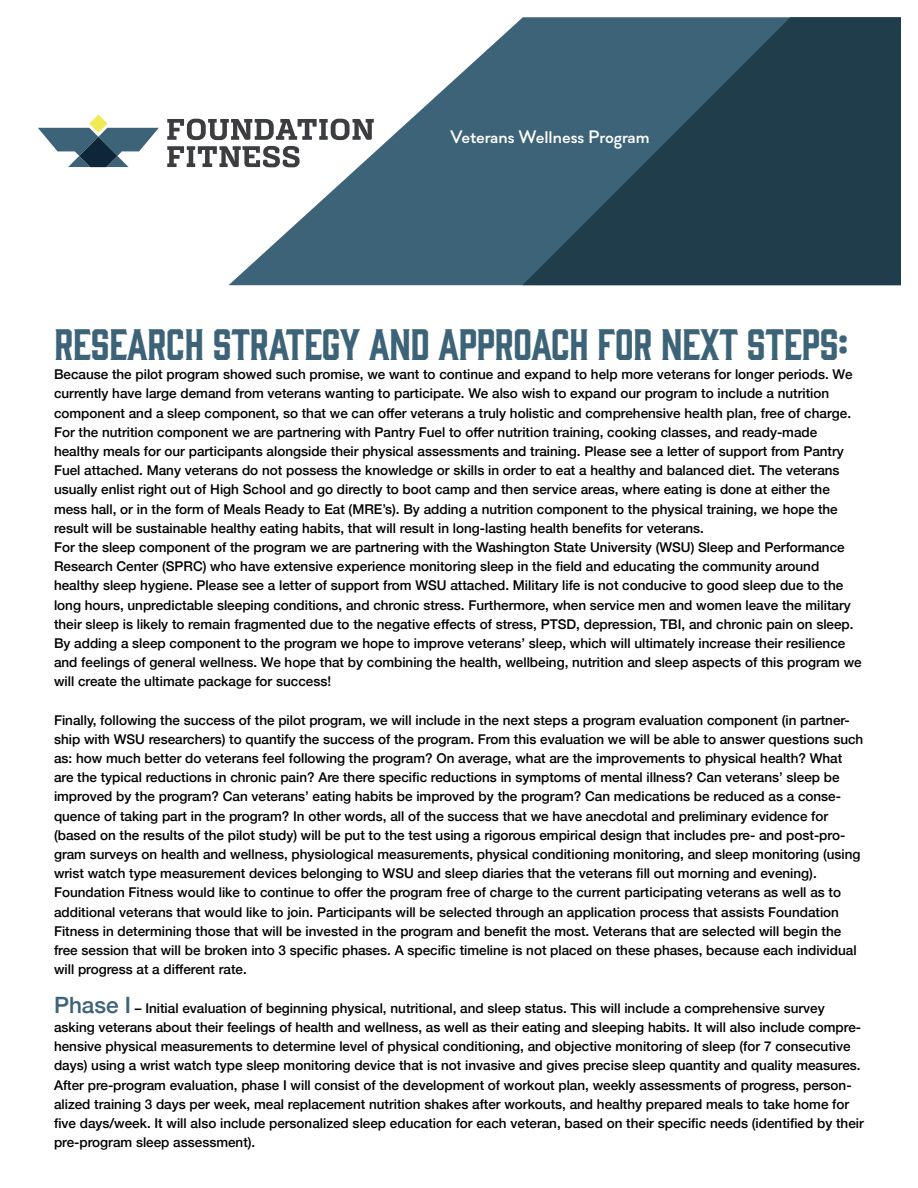
<style>
.page{position:relative;width:918px;height:1188px;background:#fff}
.page>*{position:absolute;margin:0;border:0;box-sizing:border-box;transform-origin:0 0}
.t1{font:40.5px "Gin";letter-spacing:-.02em;color:#3d6378}
.t2{font:500 18px "Soin Sans Pro";color:#fff}
.t3{font:500 13.5px/19.2px "Helvetica Neue";color:#000}
.s1{font-size:22.5px;color:#3d6378}
</style>
<div class="page">
<svg style="left:167px;top:119px;width:62px;height:21px"></svg>
<svg style="left:167px;top:146px;width:62px;height:21px"></svg>
<svg style="left:38px;top:114px;width:121px;height:53px"></svg>
<svg style="left:229px;top:18px;width:293px;height:267px;fill:#3d6378"></svg>
<svg style="left:522px;top:17px;width:379px;height:268px;background:#2a4a5b"></svg>
<h2 class="t2" style="left:450px;top:126px;width:201px">Veterans Wellness Program</h2>
<h1 class="t1" style="left:54px;top:316px;width:796px">RESEARCH STRATEGY AND APPROACH FOR NEXT STEPS:</h1>
<p class="t3" style="left:54px;top:364px;width:809px">Because the pilot program showed such promise, we want to continue and expand to help more veterans for longer periods. We currently have large demand from veterans wanting to participate. We also wish to expand our program to include a nutrition component and a sleep component, so that we can offer veterans a truly holistic and comprehensive health plan, free of charge.<br>For the nutrition component we are partnering with Pantry Fuel to offer nutrition training, cooking classes, and ready-made healthy meals for our participants alongside their physical assessments and training. Please see a letter of support from Pantry Fuel attached. Many veterans do not possess the knowledge or skills in order to eat a healthy and balanced diet. The veterans usually enlist right out of High School and go directly to boot camp and then service areas, where eating is done at either the mess hall, or in the form of Meals Ready to Eat (MRE’s). By adding a nutrition component to the physical training, we hope the result will be sustainable healthy eating habits, that will result in long-lasting health benefits for veterans.<br>For the sleep component of the program we are partnering with the Washington State University (WSU) Sleep and Performance Research Center (SPRC) who have extensive experience monitoring sleep in the field and educating the community around healthy sleep hygiene. Please see a letter of support from WSU attached. Military life is not conducive to good sleep due to the long hours, unpredictable sleeping conditions, and chronic stress. Furthermore, when service men and women leave the military their sleep is likely to remain fragmented due to the negative effects of stress, PTSD, depression, TBI, and chronic pain on sleep.<br>By adding a sleep component to the program we hope to improve veterans’ sleep, which will ultimately increase their resilience and feelings of general wellness. We hope that by combining the health, wellbeing, nutrition and sleep aspects of this program we will create the ultimate package for success!</p>
<p class="t3" style="left:54px;top:709px;width:811px">Finally, following the success of the pilot program, we will include in the next steps a program evaluation component (in partner&shy;ship with WSU researchers) to quantify the success of the program. From this evaluation we will be able to answer questions such as: how much better do veterans feel following the program? On average, what are the improvements to physical health? What are the typical reductions in chronic pain? Are there specific reductions in symptoms of mental illness? Can veterans’ sleep be improved by the program? Can veterans’ eating habits be improved by the program? Can medications be reduced as a conse&shy;quence of taking part in the program? In other words, all of the success that we have anecdotal and preliminary evidence for (based on the results of the pilot study) will be put to the test using a rigorous empirical design that includes pre- and post-pro&shy;gram surveys on health and wellness, physiological measurements, physical conditioning monitoring, and sleep monitoring (using wrist watch type measurement devices belonging to WSU and sleep diaries that the veterans fill out morning and evening).<br>Foundation Fitness would like to continue to offer the program free of charge to the current participating veterans as well as to additional veterans that would like to join. Participants will be selected through an application process that assists Foundation Fitness in determining those that will be invested in the program and benefit the most. Veterans that are selected will begin the free session that will be broken into 3 specific phases. A specific timeline is not placed on these phases, because each individual will progress at a different rate.</p>
<p class="t3" style="left:54px;top:997px;width:811px"><span class="s1">Phase I</span> – Initial evaluation of beginning physical, nutritional, and sleep status. This will include a comprehensive survey asking veterans about their feelings of health and wellness, as well as their eating and sleeping habits. It will also include compre&shy;hensive physical measurements to determine level of physical conditioning, and objective monitoring of sleep (for 7 consecutive days) using a wrist watch type sleep monitoring device that is not invasive and gives precise sleep quantity and quality measures.<br>After pre-program evaluation, phase I will consist of the development of workout plan, weekly assessments of progress, person&shy;alized training 3 days per week, meal replacement nutrition shakes after workouts, and healthy prepared meals to take home for five days/week. It will also include personalized sleep education for each veteran, based on their specific needs (identified by their pre-program sleep assessment).</p>
</div>
